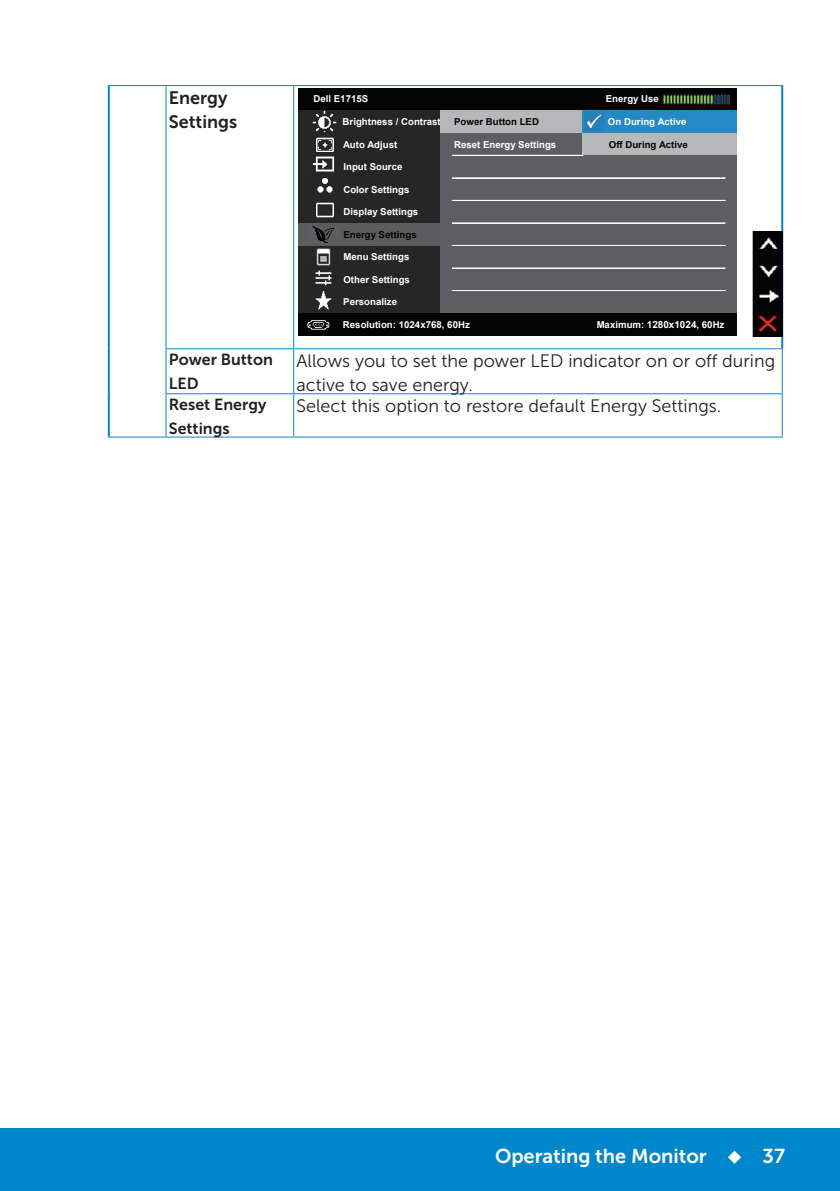
<style>
.page{position:relative;width:840px;height:1191px;background:#fff}
.page>*{position:absolute;margin:0;border:0;box-sizing:border-box;transform-origin:0 0}
.t1{font:20px "Museo Sans For Dell 700";color:#fff}
.Table_Paragraph{font:18px/24px "Museo Sans For Dell 300";color:#231f20}
.Table_Paragraph-2{font:18px/24px "Museo Sans For Dell 700";color:#231f20}
.Table_Paragraph-3{font:16px/24px "Museo Sans For Dell 700";color:#231f20}
.t2{font:700 9.6px "Arial";color:#fff}
.t3{font:700 9.6px "Arial";color:#030303}
.s1{font-size:9.8px}
</style>
<div class="page">
<div style="left:0;top:1128px;width:839px;height:63px;background:#0087cb"></div>
<hr style="left:108px;top:86px;width:2px;height:263px;background:#0087cb">
<hr style="left:108px;top:349px;width:2px;height:45px;background:#0087cb">
<hr style="left:108px;top:394px;width:2px;height:42px;background:#0087cb">
<hr style="left:108px;top:85px;width:58px;height:1px;background:#0087cb">
<hr style="left:165px;top:86px;width:1px;height:262px;background:#0087cb">
<hr style="left:293px;top:86px;width:1px;height:262px;background:#0087cb">
<hr style="left:780px;top:86px;width:2px;height:262px;background:#0087cb">
<hr style="left:165px;top:349px;width:1px;height:44px;background:#0087cb">
<hr style="left:165px;top:394px;width:1px;height:42px;background:#0087cb">
<hr style="left:165px;top:348px;width:128px;height:1px;background:#0087cb">
<hr style="left:293px;top:348px;width:489px;height:1px;background:#0087cb">
<hr style="left:293px;top:349px;width:1px;height:44px;background:#0087cb">
<hr style="left:781px;top:349px;width:1px;height:44px;background:#0087cb">
<hr style="left:293px;top:394px;width:1px;height:42px;background:#0087cb">
<hr style="left:781px;top:394px;width:1px;height:42px;background:#0087cb">
<hr style="left:165px;top:393px;width:128px;height:1px;background:#0087cb">
<hr style="left:293px;top:393px;width:489px;height:1px;background:#0087cb">
<hr style="left:166px;top:436px;width:127px;height:1px;background:#0087cb">
<hr style="left:293px;top:436px;width:489px;height:1px;background:#0087cb">
<hr style="left:166px;top:85px;width:127px;height:1px;background:#0087cb">
<hr style="left:293px;top:85px;width:489px;height:1px;background:#0087cb">
<hr style="left:108px;top:436px;width:58px;height:1px;background:#0087cb">
<img style="left:752px;top:231px;width:30px;height:105px">
<div style="left:298px;top:88px;width:438px;height:23px;background:#030303"></div>
<div style="left:298px;top:111px;width:142px;height:22px;background:#252626"></div>
<div style="left:440px;top:111px;width:142px;height:22px;background:#b5b7b9"></div>
<div style="left:582px;top:111px;width:154px;height:22px;background:#2489c4"></div>
<div style="left:298px;top:133px;width:142px;height:23px;background:#252626"></div>
<div style="left:440px;top:133px;width:12px;height:23px;background:#5c5f61"></div>
<div style="left:452px;top:133px;width:130px;height:23px;background:#5c5f61"></div>
<div style="left:582px;top:133px;width:154px;height:23px;background:#b7b8ba"></div>
<div style="left:298px;top:156px;width:35px;height:22px;background:#262726"></div>
<div style="left:333px;top:156px;width:107px;height:22px;background:#252626"></div>
<div style="left:440px;top:156px;width:296px;height:22px;background:#5c5f61"></div>
<div style="left:298px;top:178px;width:142px;height:45px;background:#252626"></div>
<div style="left:440px;top:178px;width:296px;height:45px;background:#5c5f61"></div>
<div style="left:298px;top:223px;width:142px;height:23px;background:#5a5d5e"></div>
<div style="left:440px;top:223px;width:296px;height:23px;background:#5c5f61"></div>
<div style="left:298px;top:246px;width:35px;height:22px;background:#262726"></div>
<div style="left:333px;top:246px;width:107px;height:22px;background:#252626"></div>
<div style="left:440px;top:246px;width:296px;height:22px;background:#5c5f61"></div>
<div style="left:298px;top:268px;width:142px;height:45px;background:#252626"></div>
<div style="left:440px;top:268px;width:296px;height:45px;background:#5c5f61"></div>
<div style="left:298px;top:313px;width:438px;height:23px;background:#030303"></div>
<hr style="left:452px;top:155px;width:130px;height:1px;background:#fff">
<hr style="left:452px;top:177px;width:272px;height:1px;background:#fff">
<hr style="left:452px;top:178px;width:272px;height:1px;background:#fff">
<hr style="left:452px;top:200px;width:272px;height:1px;background:#fff">
<hr style="left:452px;top:222px;width:272px;height:1px;background:#fff">
<hr style="left:452px;top:223px;width:272px;height:1px;background:#fff">
<hr style="left:452px;top:245px;width:272px;height:1px;background:#fff">
<hr style="left:452px;top:268px;width:272px;height:1px;background:#fff">
<hr style="left:452px;top:290px;width:272px;height:1px;background:#fff">
<img style="left:307px;top:320px;width:22px;height:10px">
<img style="left:663px;top:94px;width:66px;height:11px">
<img style="left:316px;top:178px;width:18px;height:40px">
<img style="left:312px;top:110px;width:25px;height:42px">
<img style="left:315px;top:248px;width:17px;height:38px">
<img style="left:315px;top:291px;width:17px;height:19px">
<img style="left:313px;top:156px;width:22px;height:16px">
<img style="left:584px;top:111px;width:19px;height:20px">
<img style="left:313px;top:227px;width:22px;height:15px">
<p class="Table_Paragraph-2" style="left:169px;top:85px;width:70px">Energy<br>Settings</p>
<p class="t2" style="left:313px;top:93px;width:56px">Dell E1715S</p>
<p class="t2" style="left:605px;top:93px;width:54px">Energy Use</p>
<p class="t2" style="left:342px;top:115px;width:100px">Brightness / Contrast</p>
<p class="t3" style="left:454px;top:115px;width:86px">Power Button LED</p>
<p class="t2" style="left:607px;top:115px;width:80px">On During Active</p>
<p class="t2" style="left:343px;top:138px;width:55px">Auto Adjust</p>
<p class="t2" style="left:454px;top:138px;width:104px">Reset Energy Settings</p>
<p class="t3" style="left:608px;top:138px;width:80px">Off During Active</p>
<p class="t2" style="left:343px;top:160px;width:60px">Input Source</p>
<p class="t2" style="left:343px;top:183px;width:67px">Color Settings</p>
<p class="t2" style="left:343px;top:205px;width:76px">Display Settings</p>
<p class="t3" style="left:343px;top:228px;width:75px">Energy Settings</p>
<p class="t2" style="left:343px;top:250px;width:67px">Menu Settings</p>
<p class="t2" style="left:343px;top:273px;width:68px">Other Settings</p>
<p class="t2" style="left:343px;top:296px;width:55px">Personalize</p>
<p class="t2" style="left:343px;top:318px;width:128px">Resolution: 1024x768, 60Hz</p>
<p class="t2" style="left:596px;top:318px;width:129px">Maximum: <span class="s1">1280x1024</span>, 60Hz</p>
<p class="Table_Paragraph-3" style="left:169px;top:348px;width:105px">Power Button<br>LED</p>
<p class="Table_Paragraph" style="left:296px;top:349px;width:480px">Allows you to set the power LED indicator on or off during active to save energy.</p>
<p class="Table_Paragraph-3" style="left:169px;top:393px;width:99px">Reset Energy<br>Settings</p>
<p class="Table_Paragraph" style="left:296px;top:394px;width:426px">Select this option to restore default Energy Settings.</p>
<h1 class="t1" style="left:494px;top:1144px;width:291px">Operating the Monitor ◆ 37</h1>
</div>
